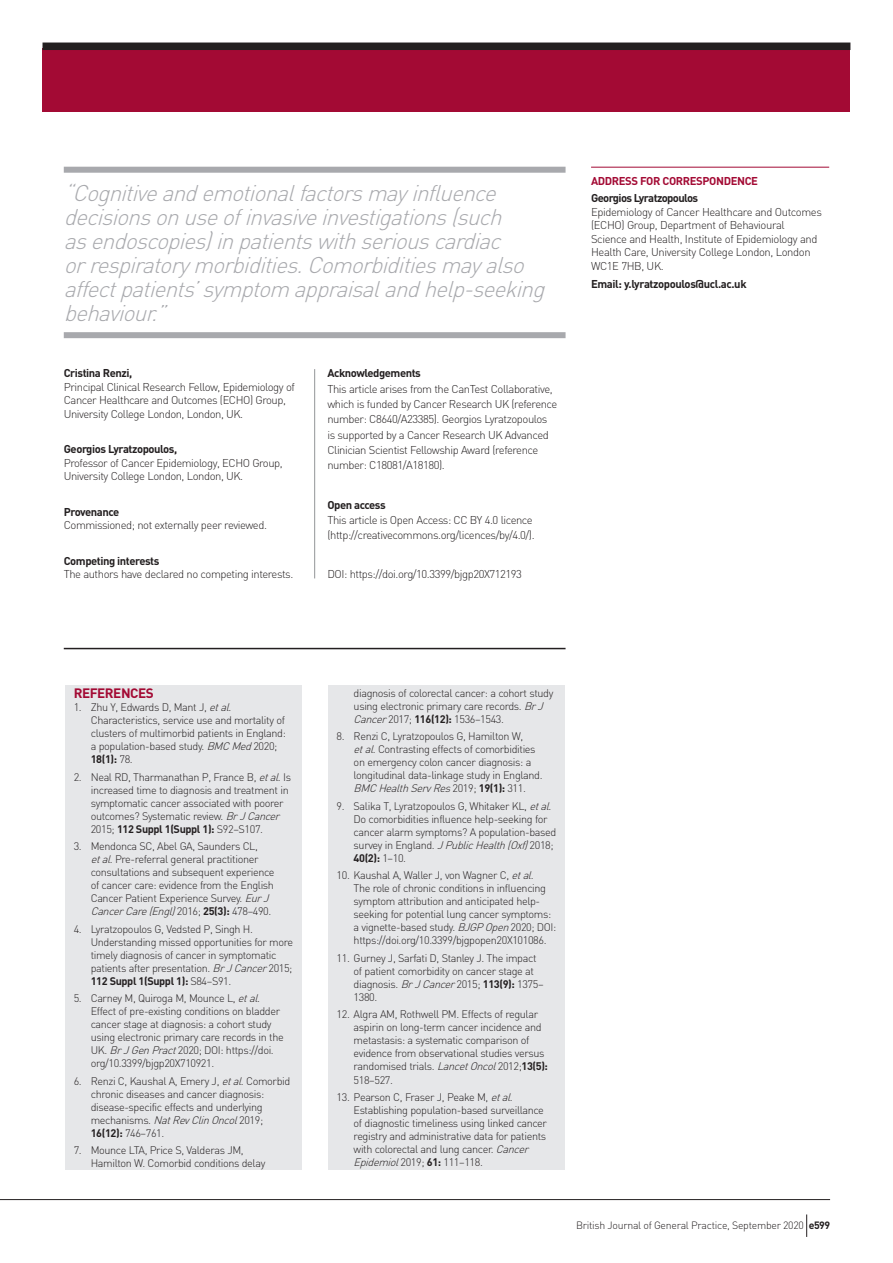
<style>
.page{position:relative;width:893px;height:1263px;background:#fff}
.page>*{position:absolute;margin:0;border:0;box-sizing:border-box;transform-origin:0 0}
.t1{font:italic 300 22.5px/24px "DIN";color:#a8a9ad}
.t2{font:700 13.5px "DIN";letter-spacing:-.035em;color:#a30a34}
.t3{font:300 11.25px/13.5px "DIN";letter-spacing:-.04em;color:#231f20}
.t4{font:700 11.25px "DIN";letter-spacing:-.04em;color:#231f20}
.t5{font:700 11.25px "DIN";letter-spacing:-.035em;color:#a30a34}
.t6{font:300 10.8px/13px "DIN";letter-spacing:-.035em;color:#231f20}
.t7{font:300 10.5px "DIN";letter-spacing:-.025em;color:#231f20}
.s1{font-style:italic}
.s2{font-weight:700}
</style>
<div class="page">
<div style="left:43px;top:48px;width:807px;height:64px;background:#a30a34"></div>
<div style="left:43px;top:43px;width:807px;height:7px;background:#231f20"></div>
<hr style="left:591px;top:167px;width:238px;height:1px;background:#a30a34">
<div style="left:64px;top:332px;width:502px;height:6px;background:#a8a9ad"></div>
<div style="left:64px;top:167px;width:502px;height:6px;background:#a8a9ad"></div>
<div style="left:65px;top:685px;width:237px;height:484px;background:#e6e7e9"></div>
<hr style="left:64px;top:648px;width:502px;height:1px;background:#231f20">
<div style="left:328px;top:685px;width:237px;height:484px;background:#e6e7e9"></div>
<hr style="left:314px;top:369px;width:1px;height:209px;background:#939598">
<hr style="left:0;top:1199px;width:830px;height:1px;background:#231f20">
<svg style="left:806px;top:1214px;width:1px;height:23px"></svg>
<p class="t1" style="left:64px;top:181px;width:489px">“Cognitiveandemotionalfactorsmayinfluence decisionsonuseofinvasiveinvestigations(such asendoscopies)inpatientswithseriouscardiac orrespiratorymorbidities.Comorbiditiesmayalso affectpatients’symptom appraisalandhelp-seeking behaviour.”</p>
<p class="t4" style="left:64px;top:366px;width:70px">Cristina Renzi,</p>
<p class="t3" style="left:64px;top:380px;width:233px">Principal Clinical Research Fellow, Epidemiology of<br>Cancer Healthcare and Outcomes (ECHO) Group,<br>University College London, London, UK.</p>
<p class="t4" style="left:64px;top:442px;width:115px">Georgios Lyratzopoulos,</p>
<p class="t3" style="left:64px;top:456px;width:221px">Professor of Cancer Epidemiology, ECHO Group,<br>University College London, London, UK.</p>
<p class="t4" style="left:64px;top:504px;width:57px">Provenance</p>
<p class="t3" style="left:64px;top:518px;width:205px">Commissioned; not externally peer reviewed.</p>
<p class="t4" style="left:64px;top:553px;width:97px">Competing interests</p>
<p class="t3" style="left:64px;top:567px;width:231px">The authors have declared no competing interests.</p>
<p class="t4" style="left:327px;top:366px;width:95px">Acknowledgements</p>
<p class="t3" style="left:327px;top:381px;width:232px;line-height:15.3px">This article arises from the CanTest Collaborative, which is funded by Cancer Research UK (reference number: C8640/A23385). Georgios Lyratzopoulos is supported by a Cancer Research UK Advanced Clinician Scientist Fellowship Award (reference number: C18081/A18180).</p>
<p class="t4" style="left:327px;top:497px;width:60px">Open access</p>
<p class="t3" style="left:327px;top:512px;width:209px;line-height:15.3px">This article is Open Access: CC BY 4.0 licence (http://creativecommons.org/licences/by/4.0/).</p>
<p class="t3" style="left:327px;top:567px;width:196px">DOI: https://doi.org/10.3399/bjgp20X712193</p>
<p class="t5" style="left:591px;top:173px;width:169px">ADDRESS FOR CORRESPONDENCE</p>
<p class="t4" style="left:591px;top:191px;width:109px">Georgios Lyratzopoulos</p>
<p class="t3" style="left:591px;top:205px;width:232px">Epidemiology of Cancer Healthcare and Outcomes (ECHO) Group, Department of Behavioural Science and Health, Institute of Epidemiology and Health Care, University College London, London WC1E 7HB, UK.</p>
<p class="t4" style="left:591px;top:276px;width:157px">Email: y.lyratzopoulos@ucl.ac.uk</p>
<p class="t2" style="left:74px;top:684px;width:81px">REFERENCES</p>
<p class="t6" style="left:91px;top:700px;width:197px;text-indent:-17px">1. Zhu Y, Edwards D, Mant J, <span class="s1">etal</span>.<br>Characteristics, service use and mortality of clusters of multimorbid patients in England: a population-based study. <span class="s1">BMCMed</span>2020; <span class="s2">18(1):</span> 78.</p>
<p class="t6" style="left:91px;top:770px;width:202px;text-indent:-17px">2. Neal RD, Tharmanathan P, France B, <span class="s1">etal</span>. Is increased time to diagnosis and treatment in symptomatic cancer associated with poorer outcomes? Systematic review. <span class="s1">BrJCancer </span>2015; <span class="s2">112 Suppl 1(Suppl 1):</span> S92–S107.</p>
<p class="t6" style="left:91px;top:839px;width:185px;text-indent:-17px">3. Mendonca SC, Abel GA, Saunders CL, <span class="s1">etal</span>. Pre-referral general practitioner consultations and subsequent experience of cancer care: evidence from the English Cancer Patient Experience Survey. <span class="s1">EurJ CancerCare(Engl)</span>2016; <span class="s2">25(3):</span> 478–490.</p>
<p class="t6" style="left:91px;top:922px;width:204px;text-indent:-17px">4. Lyratzopoulos G, Vedsted P, Singh H.<br>Understanding missed opportunities for more timely diagnosis of cancer in symptomatic patients after presentation. <span class="s1">BrJCancer</span>2015; <span class="s2">112 Suppl 1(Suppl 1):</span> S84–S91.</p>
<p class="t6" style="left:91px;top:992px;width:195px;text-indent:-17px">5. Carney M, Quiroga M, Mounce L, <span class="s1">etal</span>.<br>Effect of pre-existing conditions on bladder cancer stage at diagnosis: a cohort study using electronic primary care records in the UK. <span class="s1">BrJGenPract</span>2020; DOI: https://doi. org/10.3399/bjgp20X710921.</p>
<p class="t6" style="left:91px;top:1074px;width:201px;text-indent:-17px">6. Renzi C, Kaushal A, Emery J, <span class="s1">etal</span>. Comorbid chronic diseases and cancer diagnosis: disease-specific effects and underlying mechanisms. <span class="s1">NatRevClinOncol</span>2019; <span class="s2">16(12):</span> 746–761.</p>
<p class="t6" style="left:91px;top:1144px;width:176px;text-indent:-17px">7. Mounce LTA, Price S, Valderas JM,<br>Hamilton W. Comorbid conditions delay</p>
<p class="t6" style="left:354px;top:686px;width:201px">diagnosis of colorectal cancer: a cohort study using electronic primary care records. <span class="s1">BrJ<br>Cancer</span>2017; <span class="s2">116(12):</span> 1536–1543.</p>
<p class="t6" style="left:354px;top:730px;width:190px;text-indent:-17px">8. Renzi C, Lyratzopoulos G, Hamilton W, <span class="s1">etal</span>. Contrasting effects of comorbidities on emergency colon cancer diagnosis: a longitudinal data-linkage study in England.<br><span class="s1">BMCHealthServRes</span>2 0 1 9 ; <span class="s2">1 9 ( 1 ) :</span> 3 1 1 .</p>
<p class="t6" style="left:354px;top:799px;width:204px;text-indent:-17px">9. Salika T, Lyratzopoulos G, Whitaker KL, <span class="s1">etal</span>.<br>Do comorbidities influence help-seeking for cancer alarm symptoms? A population-based survey in England. <span class="s1">JPublicHealth(Oxf)</span>2018; <span class="s2">40(2):</span> 1–10.</p>
<p class="t6" style="left:354px;top:869px;width:204px;text-indent:-17px">10. Kaushal A, Waller J, von Wagner C, <span class="s1">etal</span>.<br>The role of chronic conditions in influencing symptom attribution and anticipated help&shy;seeking for potential lung cancer symptoms: a vignette-based study. <span class="s1">BJGPOpen</span>2020; DOI: https://doi.org/10.3399/bjgpopen20X101086.</p>
<p class="t6" style="left:354px;top:951px;width:191px;text-indent:-17px">11. Gurney J, Sarfati D, Stanley J. The impact of patient comorbidity on cancer stage at diagnosis. <span class="s1">BrJCancer</span>2015; <span class="s2">113(9):</span> 1375– 1380.</p>
<p class="t6" style="left:354px;top:1008px;width:196px;text-indent:-17px">12. Algra AM, Rothwell PM. Effects of regular aspirin on long-term cancer incidence and metastasis: a systematic comparison of evidence from observational studies versus randomised trials. <span class="s1">LancetOncol</span>2012;<span class="s2">13(5):<br></span>518–527.</p>
<p class="t6" style="left:354px;top:1090px;width:195px;text-indent:-17px">13. Pearson C, Fraser J, Peake M, <span class="s1">etal</span>.<br>Establishing population-based surveillance of diagnostic timeliness using linked cancer registry and administrative data for patients with colorectal and lung cancer. <span class="s1">Cancer Epidemiol</span>2019; <span class="s2">61:</span> 111–118.</p>
<p class="t7" style="left:576px;top:1219px;width:256px">British Journal of General Practice, September 2020 <span class="s2">e599</span></p>
</div>
